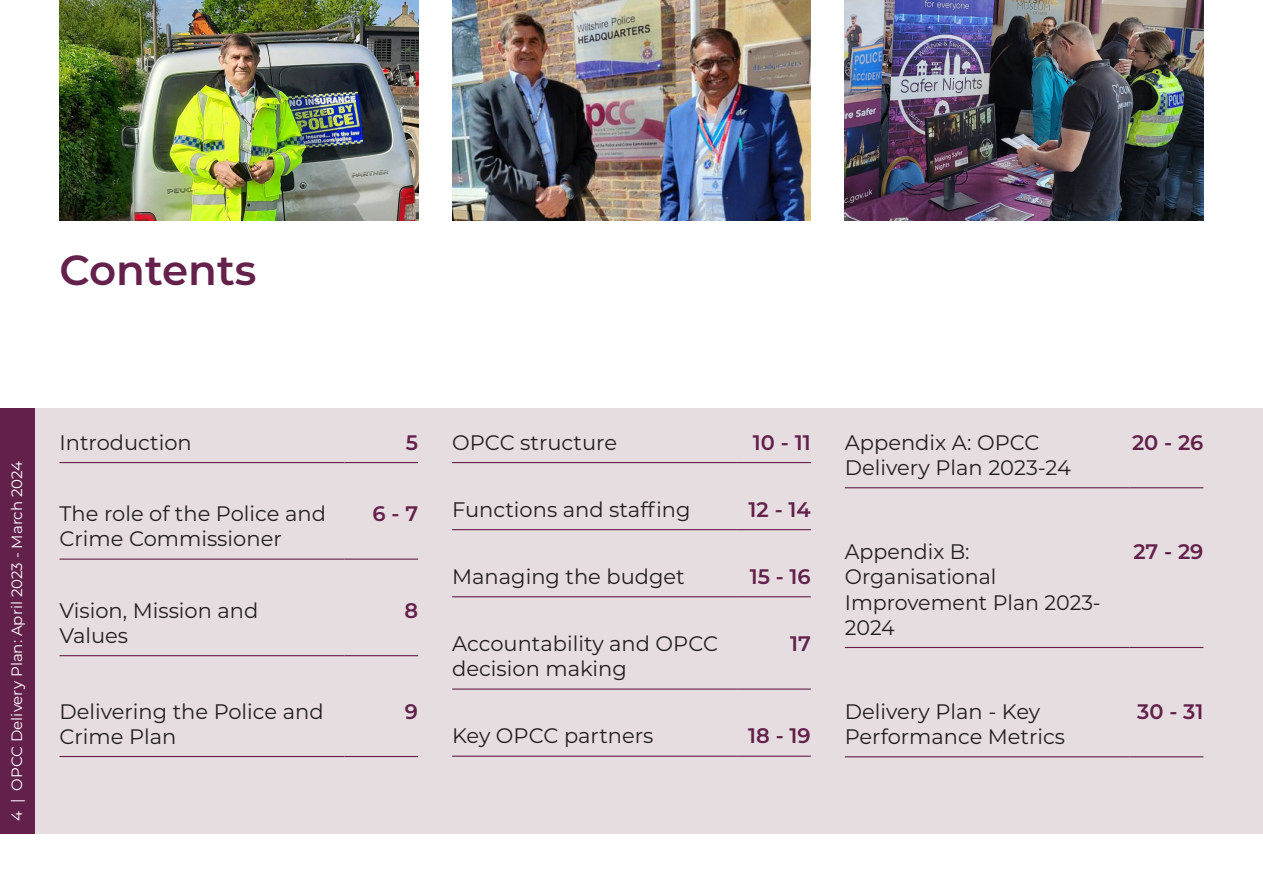
<style>
.page{position:relative;width:1263px;height:893px;background:#fff}
.page>*{position:absolute;margin:0;border:0;box-sizing:border-box;transform-origin:0 0}
.t1{font:600 42px "Montserrat";color:#64214c}
.t2{font:21px/25.2px "Montserrat";color:#231f20}
.t3{font:600 21px "Montserrat";color:#63204b}
.t4{font:15px "Montserrat";color:#fff}
</style>
<div class="page">
<div style="left:0;top:408px;width:1263px;height:425px;background:#e6dde1"></div>
<div style="left:0;top:408px;width:34px;height:425px;background:#63204b"></div>
<hr style="left:60px;top:462px;width:284px;height:1px;background:#63204b">
<hr style="left:344px;top:462px;width:74px;height:1px;background:#63204b">
<hr style="left:60px;top:559px;width:284px;height:1px;background:#63204b">
<hr style="left:344px;top:559px;width:74px;height:1px;background:#63204b">
<hr style="left:60px;top:655px;width:284px;height:1px;background:#63204b">
<hr style="left:344px;top:655px;width:74px;height:1px;background:#63204b">
<hr style="left:60px;top:756px;width:284px;height:1px;background:#63204b">
<hr style="left:344px;top:756px;width:74px;height:1px;background:#63204b">
<hr style="left:452px;top:462px;width:285px;height:1px;background:#63204b">
<hr style="left:737px;top:462px;width:74px;height:1px;background:#63204b">
<hr style="left:452px;top:529px;width:285px;height:1px;background:#63204b">
<hr style="left:737px;top:529px;width:74px;height:1px;background:#63204b">
<hr style="left:452px;top:596px;width:285px;height:1px;background:#63204b">
<hr style="left:737px;top:596px;width:74px;height:1px;background:#63204b">
<hr style="left:452px;top:756px;width:285px;height:1px;background:#63204b">
<hr style="left:737px;top:756px;width:74px;height:1px;background:#63204b">
<hr style="left:452px;top:688px;width:285px;height:2px;background:#63204b">
<hr style="left:737px;top:688px;width:74px;height:2px;background:#63204b">
<hr style="left:845px;top:487px;width:285px;height:1px;background:#63204b">
<hr style="left:1130px;top:487px;width:73px;height:1px;background:#63204b">
<hr style="left:845px;top:647px;width:285px;height:1px;background:#63204b">
<hr style="left:1130px;top:647px;width:73px;height:1px;background:#63204b">
<hr style="left:845px;top:756px;width:285px;height:1px;background:#63204b">
<hr style="left:1130px;top:756px;width:73px;height:1px;background:#63204b">
<img style="left:60px;top:0;width:358px;height:220px">
<img style="left:452px;top:0;width:359px;height:220px">
<img style="left:845px;top:0;width:358px;height:220px">
<p class="t1" style="left:60px;top:240px;width:198px">Contents</p>
<p class="t4" style="left:7px;top:821px;width:361px;rotate:-90deg">4 | OPCC Delivery Plan: April 2023 - March 2024</p>
<p class="t2" style="left:60px;top:429px;width:134px">Introduction</p>
<p class="t3" style="left:406px;top:427px;width:14px">5</p>
<p class="t2" style="left:60px;top:500px;width:268px">The role of the Police and<br>Crime Commissioner</p>
<p class="t3" style="left:372px;top:499px;width:47px">6 - 7</p>
<p class="t2" style="left:60px;top:597px;width:200px">Vision, Mission and<br>Values</p>
<p class="t3" style="left:404px;top:595px;width:15px">8</p>
<p class="t2" style="left:60px;top:698px;width:266px">Delivering the Police and<br>Crime Plan</p>
<p class="t3" style="left:405px;top:696px;width:15px">9</p>
<p class="t2" style="left:452px;top:429px;width:166px">OPCC structure</p>
<p class="t3" style="left:753px;top:427px;width:59px">10 - 11</p>
<p class="t2" style="left:452px;top:496px;width:240px">Functions and staffing</p>
<p class="t3" style="left:749px;top:495px;width:64px">12 - 14</p>
<p class="t2" style="left:452px;top:563px;width:234px">Managing the budget</p>
<p class="t3" style="left:750px;top:562px;width:63px">15 - 16</p>
<p class="t2" style="left:452px;top:630px;width:268px">Accountability and OPCC decision making</p>
<p class="t3" style="left:790px;top:629px;width:22px">17</p>
<p class="t2" style="left:452px;top:723px;width:203px">Key OPCC partners</p>
<p class="t3" style="left:748px;top:721px;width:64px">18 - 19</p>
<p class="t2" style="left:845px;top:429px;width:228px">Appendix A: OPCC<br>Delivery Plan 2023-24</p>
<p class="t3" style="left:1132px;top:427px;width:73px">20 - 26</p>
<p class="t2" style="left:845px;top:538px;width:257px">Appendix B:<br>Organisational<br>Improvement Plan 2023-<br>2024</p>
<p class="t3" style="left:1133px;top:537px;width:71px">27 - 29</p>
<p class="t2" style="left:845px;top:698px;width:222px">Delivery Plan - Key<br>Performance Metrics</p>
<p class="t3" style="left:1137px;top:696px;width:68px">30 - 31</p>
</div>
